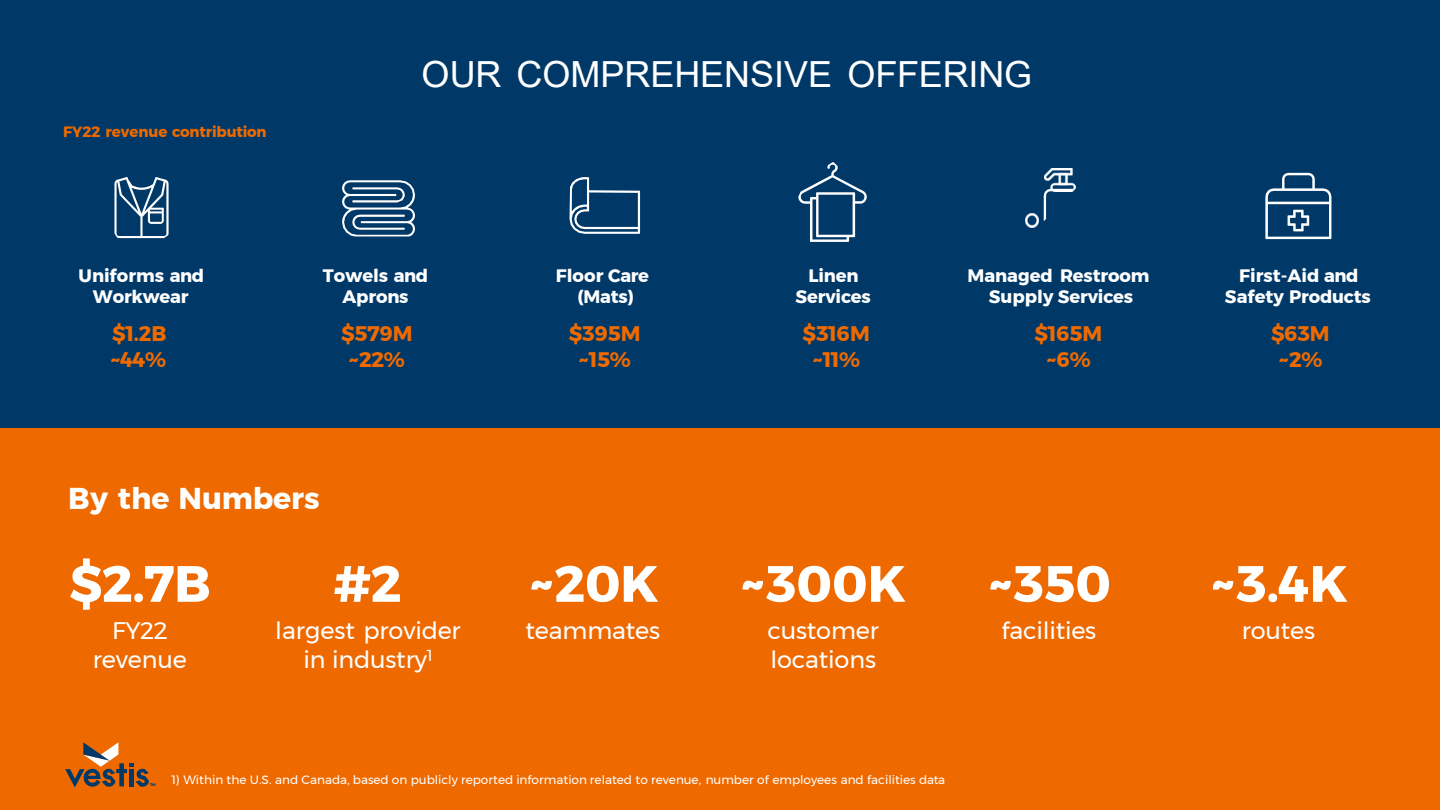
<style>
.page{position:relative;width:1440px;height:810px;background:#fff}
.page>*{position:absolute;margin:0;border:0;box-sizing:border-box;transform-origin:0 0}
.t1{font:700 51px "Montserrat";letter-spacing:-.005em;color:#fff}
.t2{font:36px "Arial";color:#fff}
.t3{font:700 30px "Montserrat";letter-spacing:-.005em;color:#fff}
.t4{font:24px/28.8px "Montserrat";letter-spacing:-.005em;color:#fff}
.t5{font:700 21px "Montserrat";letter-spacing:-.01em;color:#ee6a00}
.t6{font:700 18px/21px "Montserrat";letter-spacing:-.005em;color:#fff;text-align:center}
.t7{font:700 15px "Montserrat";letter-spacing:-.01em;color:#ee6a00}
.t8{font:12px "Montserrat";color:#fff}
.t9{font:700 3.75px "Montserrat";color:#003968}
</style>
<div class="page">
<div style="left:0;top:0;width:1440px;height:429px;background:#003968"></div>
<div style="left:0;top:429px;width:1440px;height:381px;background:#ee6a00"></div>
<svg style="left:65px;top:742px;width:84px;height:45px"></svg>
<svg style="left:570px;top:177px;width:70px;height:57px"></svg>
<svg style="left:798px;top:162px;width:69px;height:80px"></svg>
<svg style="left:1044px;top:191px;width:30px;height:30px"></svg>
<svg style="left:1265px;top:173px;width:66px;height:66px"></svg>
<img style="left:1045px;top:168px;width:30px;height:23px">
<img style="left:1025px;top:214px;width:14px;height:13px">
<svg style="left:114px;top:177px;width:55px;height:61px"></svg>
<svg style="left:342px;top:180px;width:73px;height:56px"></svg>
<p class="t7" style="left:63px;top:119px;width:205px">FY22 revenue contribution</p>
<h2 class="t2" style="left:422px;top:49px;width:612px">OUR COMPREHENSIVE OFFERING</h2>
<p class="t6" style="left:79px;top:265px;width:127px">Uniforms and<br>Workwear</p>
<p class="t6" style="left:323px;top:265px;width:107px">Towels and<br>Aprons</p>
<p class="t6" style="left:556px;top:265px;width:95px">Floor Care (Mats)</p>
<p class="t6" style="left:796px;top:265px;width:77px">Linen<br>Services</p>
<p class="t6" style="left:967px;top:265px;width:183px">Managed Restroom<br>Supply Services</p>
<p class="t6" style="left:1225px;top:265px;width:147px">First-Aid and<br>Safety Products</p>
<p class="t5" style="left:112px;top:316px;width:56px">$1.2B</p>
<p class="t5" style="left:341px;top:316px;width:73px">$579M</p>
<p class="t5" style="left:569px;top:316px;width:73px">$395M</p>
<p class="t5" style="left:803px;top:316px;width:69px">$316M</p>
<p class="t5" style="left:1035px;top:316px;width:69px">$165M</p>
<p class="t5" style="left:1271px;top:316px;width:60px">$63M</p>
<p class="t5" style="left:110px;top:343px;width:58px">~44%</p>
<p class="t5" style="left:349px;top:343px;width:58px">~22%</p>
<p class="t5" style="left:579px;top:343px;width:54px">~15%</p>
<p class="t5" style="left:813px;top:343px;width:49px">~11%</p>
<p class="t5" style="left:1046px;top:343px;width:46px">~6%</p>
<p class="t5" style="left:1279px;top:343px;width:45px">~2%</p>
<p class="t3" style="left:68px;top:474px;width:253px">By the Numbers</p>
<p class="t1" style="left:69px;top:543px;width:143px">$2.7B</p>
<p class="t4" style="left:112px;top:616px;width:57px">FY22</p>
<p class="t4" style="left:93px;top:644px;width:95px">revenue</p>
<p class="t1" style="left:334px;top:543px;width:69px">#2</p>
<p class="t4" style="left:275px;top:616px;width:187px;text-align:center">largest provider in industry<sup>1</sup></p>
<p class="t1" style="left:529px;top:543px;width:131px">~20K</p>
<p class="t4" style="left:526px;top:616px;width:136px">teammates</p>
<p class="t1" style="left:740px;top:543px;width:167px">~300K</p>
<p class="t4" style="left:767px;top:616px;width:113px">customer locations</p>
<p class="t9" style="left:150px;top:782px;width:7px">TM</p>
<p class="t8" style="left:172px;top:771px;width:775px">1) Within the U.S. and Canada, based on publicly reported information related to revenue, number of employees and facilities data</p>
<p class="t1" style="left:988px;top:543px;width:125px">~350</p>
<p class="t4" style="left:1002px;top:616px;width:96px">facilities</p>
<p class="t1" style="left:1210px;top:543px;width:139px">~3.4K</p>
<p class="t4" style="left:1242px;top:616px;width:75px">routes</p>
</div>
